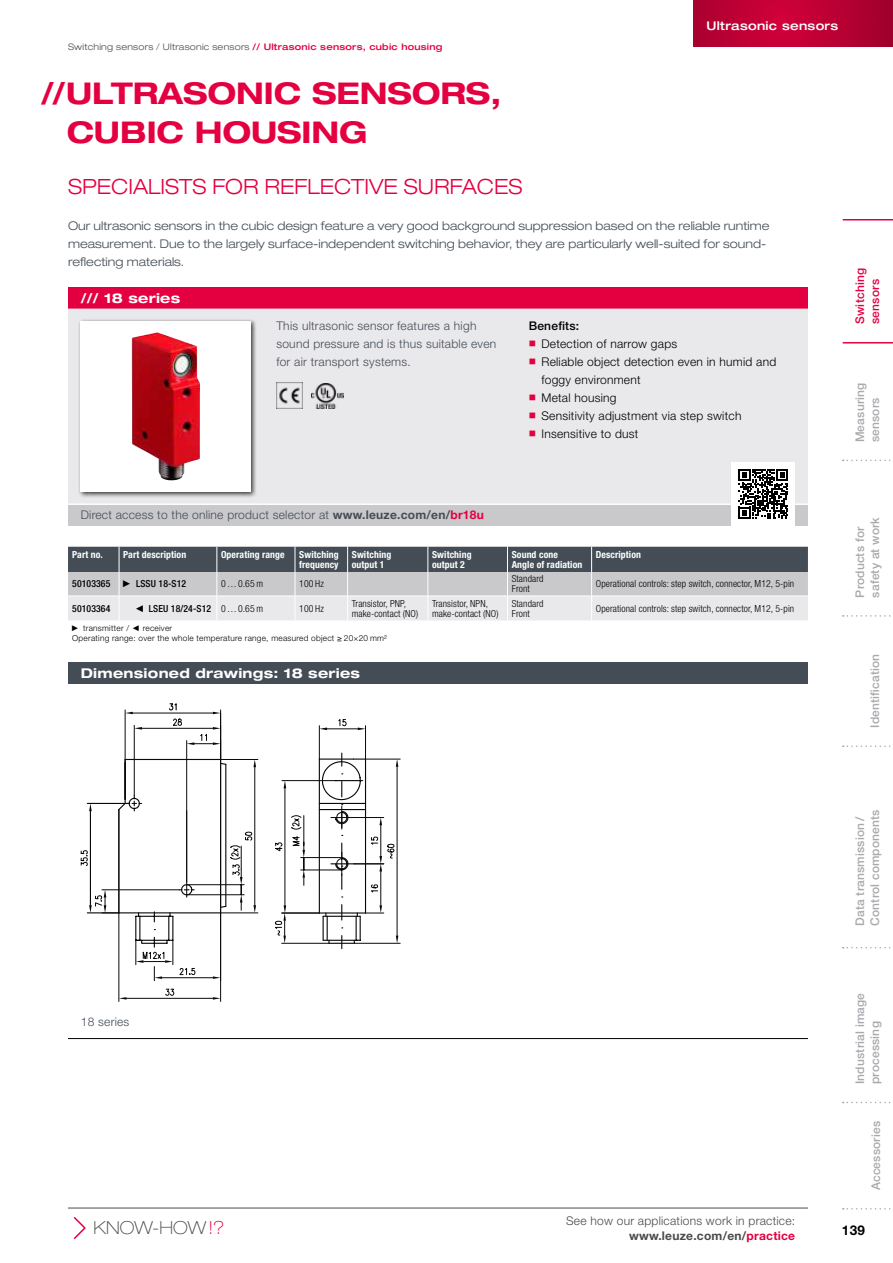
<style>
.page{position:relative;width:893px;height:1263px;background:#fff}
.page>*{position:absolute;margin:0;border:0;box-sizing:border-box;transform-origin:0 0}
.t1{font:700 expanded 30px/39px "Helvetica Neue LT Pro";color:#e40040}
.t2{font:300 expanded 21px "Helvetica Neue LT Pro";color:#e40040}
.t3{font:100 expanded 18px "Helvetica Neue LT Pro";color:#4a4a49}
.t4{font:700 expanded 13.5px "Helvetica Neue LT Pro";letter-spacing:.02em;color:#fff}
.t5{font:700 13.5px "Helvetica Neue LT Pro";color:#000}
.t6{font:300 expanded 12px/18px "Helvetica Neue LT Pro";color:#444d56}
.t7{font:300 12px/18px "Helvetica Neue LT Pro";letter-spacing:.02em;color:#444d56}
.t8{font:300 12px/18px "Helvetica Neue LT Pro";letter-spacing:.02em;color:#000}
.t9{font:500 12px/15px "Helvetica Neue LT Pro";letter-spacing:.015em;color:#aaa8ad}
.t10{font:300 12px/15px "Helvetica Neue LT Pro";letter-spacing:.02em;color:#4a4a49;text-align:right}
.t11{font:500 expanded 12px "Helvetica Neue LT Pro";letter-spacing:.025em;color:#fff}
.t12{font:500 12px/15px "Helvetica Neue LT Pro";letter-spacing:.025em;color:#e40040}
.t13{font:500 12px "Helvetica Neue LT Pro";letter-spacing:.02em;color:#000}
.t14{font:300 condensed 9.75px/9.8px "Helvetica Neue LT Pro";letter-spacing:.01em;color:#000}
.t15{font:700 condensed 9.75px/9.8px "Helvetica Neue LT Pro";letter-spacing:.01em;color:#fff}
.t16{font:500 condensed 9.75px "Helvetica Neue LT Pro";letter-spacing:.01em;color:#000}
.t17{font:300 expanded 9px "Helvetica Neue LT Pro";letter-spacing:.025em;color:#444d56}
.t18{font:300 8.25px/9.9px "Helvetica Neue LT Pro";letter-spacing:.03em;color:#000}
.s1{font-weight:500;color:#e40040}
.s2{font-weight:700}
.s3{font-weight:700;color:#e40040}
.s4{font-family:"Arial Narrow";font-weight:400;font-stretch:normal}
.s5{font-weight:300}
.s6{font-family:"Arial Narrow";font-weight:400}
.s7{color:#e40040}
</style>
<div class="page">
<svg style="left:693px;top:0;width:200px;height:47px;background:#ba0033"></svg>
<svg style="left:843px;top:460px;width:48px;height:1px"></svg>
<svg style="left:843px;top:615px;width:48px;height:2px"></svg>
<svg style="left:843px;top:745px;width:48px;height:2px"></svg>
<svg style="left:843px;top:947px;width:48px;height:1px"></svg>
<svg style="left:843px;top:1102px;width:48px;height:1px"></svg>
<hr style="left:843px;top:342px;width:50px;height:1px;background:#e40040">
<svg style="left:843px;top:1208px;width:48px;height:1px"></svg>
<hr style="left:843px;top:219px;width:50px;height:1px;background:#e40040">
<div style="left:68px;top:287px;width:740px;height:22px;background:#e40040"></div>
<div style="left:68px;top:309px;width:740px;height:194px;background:#e9e8ea"></div>
<div style="left:68px;top:504px;width:740px;height:21px;background:#c9c8cb"></div>
<hr style="left:68px;top:503px;width:196px;height:2px;background:#fff">
<hr style="left:264px;top:503px;width:252px;height:2px;background:#fff">
<hr style="left:516px;top:503px;width:292px;height:2px;background:#fff">
<div style="left:77px;top:318px;width:180px;height:179px;background:#000;opacity:.75"></div>
<div style="left:81px;top:321px;width:170px;height:170px;background:#fff"></div>
<img style="left:132px;top:332px;width:68px;height:149px">
<img style="left:276px;top:382px;width:27px;height:27px">
<img style="left:311px;top:383px;width:32px;height:26px">
<svg style="left:68px;top:547px;width:740px;height:73px;background:#a6a8ad"></svg>
<hr style="left:68px;top:596px;width:51px;height:1px;background:#fff">
<hr style="left:119px;top:596px;width:98px;height:1px;background:#fff">
<hr style="left:217px;top:596px;width:78px;height:1px;background:#fff">
<hr style="left:295px;top:596px;width:53px;height:1px;background:#fff">
<hr style="left:348px;top:596px;width:80px;height:1px;background:#fff">
<hr style="left:428px;top:596px;width:79px;height:1px;background:#fff">
<hr style="left:507px;top:596px;width:85px;height:1px;background:#fff">
<hr style="left:592px;top:596px;width:216px;height:1px;background:#fff">
<div style="left:68px;top:662px;width:740px;height:21px;background:#444d56"></div>
<hr style="left:68px;top:1038px;width:740px;height:1px;background:#000">
<hr style="left:365px;top:759px;width:35px;height:1px;background:#090909">
<hr style="left:354px;top:943px;width:46px;height:1px;background:#090909">
<svg style="left:81px;top:703px;width:317px;height:299px"></svg>
<div style="left:731px;top:462px;width:64px;height:64px;background:#fff"></div>
<svg style="left:738px;top:469px;width:50px;height:50px"></svg>
<hr style="left:68px;top:1208px;width:740px;height:1px;background:#4a4a49">
<svg style="left:73px;top:1217px;width:13px;height:22px"></svg>
<svg style="left:529px;top:340px;width:6px;height:6px"></svg>
<svg style="left:529px;top:358px;width:6px;height:6px"></svg>
<svg style="left:529px;top:394px;width:6px;height:6px"></svg>
<svg style="left:529px;top:412px;width:6px;height:6px"></svg>
<svg style="left:529px;top:430px;width:6px;height:6px"></svg>
<p class="t17" style="left:68px;top:41px;width:376px">Switching sensors / Ultrasonic sensors <span class="s1">// Ultrasonic sensors, cubic housing</span></p>
<p class="t11" style="left:706px;top:18px;width:133px">Ultrasonic sensors</p>
<h1 class="t1" style="left:67px;top:73px;width:436px;text-indent:-26px">///ULTRASONIC SENSORS,<br>CUBIC HOUSING</h1>
<h2 class="t2" style="left:68px;top:174px;width:456px">SPECIALISTS FOR REFLECTIVE SURFACES</h2>
<p class="t6" style="left:68px;top:217px;width:703px">Our ultrasonic sensors in the cubic design feature a very good background suppression based on the reliable runtime measurement. Due to the largely surface-independent switching behavior, they are particularly well-suited for sound&shy;reflecting materials.</p>
<p class="t4" style="left:81px;top:289px;width:101px">//// 18 series</p>
<p class="t7" style="left:276px;top:316px;width:221px">This ultrasonic sensor features a high sound pressure and is thus suitable even for air transport systems.</p>
<p class="t13" style="left:529px;top:318px;width:52px">Benefits:</p>
<p class="t8" style="left:541px;top:334px;width:236px">Detection of narrow gaps<br>Reliable object detection even in humid and foggy environment<br>Metal housing<br>Sensitivity adjustment via step switch<br>Insensitive to dust</p>
<p class="t12" style="left:852px;top:324px;width:58px;rotate:-90deg">Switching sensors</p>
<p class="t9" style="left:852px;top:442px;width:61px;rotate:-90deg">Measuring sensors</p>
<p class="t7" style="left:81px;top:506px;width:405px">Direct access to the online product selector at <span class="s2">www.leuze.com/en/</span><span class="s3">br18u</span></p>
<p class="t15" style="left:72px;top:550px;width:32px">Part no.</p>
<p class="t15" style="left:123px;top:550px;width:64px">Part description</p>
<p class="t15" style="left:221px;top:550px;width:65px">Operating range</p>
<p class="t15" style="left:299px;top:550px;width:41px">Switching frequency</p>
<p class="t15" style="left:352px;top:550px;width:41px">Switching output 1</p>
<p class="t15" style="left:432px;top:550px;width:41px">Switching output 2</p>
<p class="t15" style="left:512px;top:550px;width:72px">Sound cone<br>Angle of radiation</p>
<p class="t15" style="left:596px;top:550px;width:47px">Description</p>
<p class="t16" style="left:72px;top:578px;width:40px">50103365</p>
<p class="t16" style="left:123px;top:578px;width:64px"><span class="s4">►</span> LSSU 18-S12</p>
<p class="t14" style="left:221px;top:578px;width:44px">0…0.65 m</p>
<p class="t14" style="left:299px;top:578px;width:26px">100 Hz</p>
<p class="t14" style="left:512px;top:574px;width:33px">Standard<br>Front</p>
<p class="t14" style="left:596px;top:578px;width:200px">Operational controls: step switch, connector, M12, 5-pin</p>
<p class="t16" style="left:72px;top:603px;width:40px">50103364</p>
<p class="t16" style="left:135px;top:603px;width:130px"><span class="s4">◄</span> LSEU 18/24-S12 <span class="s5">0…0.65 m</span></p>
<p class="t14" style="left:299px;top:604px;width:26px">100 Hz</p>
<p class="t14" style="left:352px;top:599px;width:68px">Transistor, PNP, make-contact (NO)</p>
<p class="t14" style="left:432px;top:599px;width:68px">Transistor, NPN, make-contact (NO)</p>
<p class="t14" style="left:512px;top:599px;width:33px">Standard<br>Front</p>
<p class="t14" style="left:596px;top:604px;width:200px">Operational controls: step switch, connector, M12, 5-pin</p>
<p class="t18" style="left:72px;top:623px;width:316px"><span class="s6">►</span> transmitter / <span class="s6">◄</span> receiver<br>Operating range: over the whole temperature range, measured object ≥ 20×20 mm²</p>
<p class="t4" style="left:81px;top:664px;width:281px">Dimensioned drawings: 18 series</p>
<p class="t9" style="left:852px;top:598px;width:82px;rotate:-90deg">Products for safety at work</p>
<p class="t9" style="left:867px;top:728px;width:76px;rotate:-90deg">Identification</p>
<p class="t7" style="left:81px;top:1012px;width:50px">18 series</p>
<p class="t9" style="left:852px;top:926px;width:118px;rotate:-90deg">Data transmission /<br>Control components</p>
<p class="t9" style="left:852px;top:1084px;width:93px;rotate:-90deg">Industrial image processing</p>
<p class="t9" style="left:868px;top:1190px;width:71px;rotate:-90deg">Accessories</p>
<h3 class="t3" style="left:94px;top:1217px;width:132px">KNOW-HOW<span class="s7">!?</span></h3>
<p class="t10" style="left:566px;top:1213px;width:231px">See how our applications work in practice: <span class="s2">www.leuze.com/en/</span><span class="s3">practice</span></p>
<p class="t5" style="left:842px;top:1222px;width:25px">139</p>
</div>
